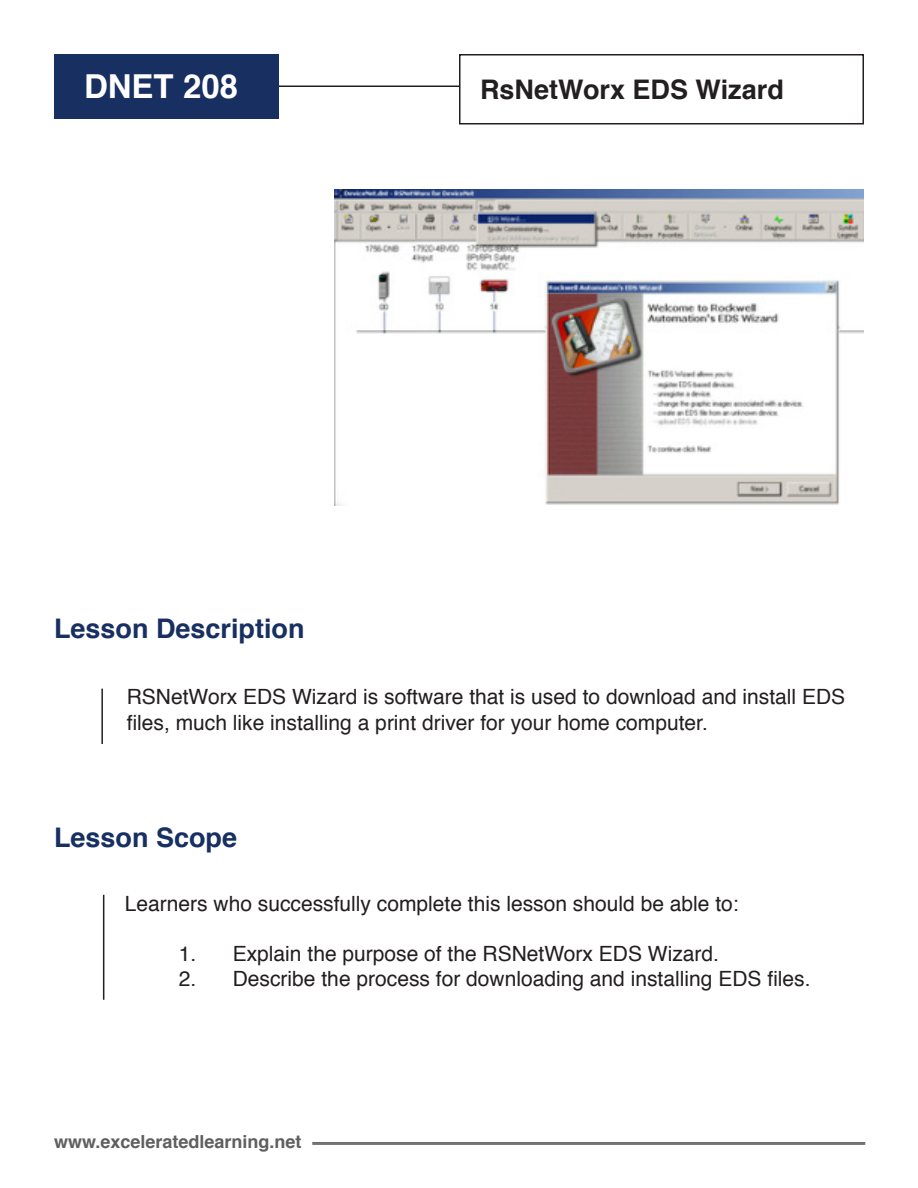
<style>
.page{position:relative;width:918px;height:1188px;background:#fff}
.page>*{position:absolute;margin:0;border:0;box-sizing:border-box;transform-origin:0 0}
.t1{font:700 33px "Helvetica";color:#fff}
.t2{font:700 27px "Helvetica";color:#182f61}
.t3{font:700 27px "Helvetica";color:#231f20}
.t4{font:21px/25.2px "Helvetica";color:#231f20}
.t5{font:700 18px "Helvetica";color:#5f5f5f}
</style>
<div class="page">
<hr style="left:312px;top:1143px;width:553px;height:1px;background:#231f20">
<hr style="left:312px;top:1144px;width:553px;height:1px;background:#231f20">
<hr style="left:258px;top:86px;width:201px;height:1px;background:#231f20">
<div style="left:54px;top:55px;width:225px;height:64px;background:#182f61"></div>
<div style="left:459px;top:54px;width:405px;height:70px;border:2px solid #231f20"></div>
<hr style="left:101px;top:689px;width:2px;height:55px;background:#231f20">
<hr style="left:103px;top:895px;width:1px;height:105px;background:#231f20">
<img style="left:334px;top:189px;width:530px;height:317px">
<p class="t1" style="left:84px;top:60px;width:156px">DNET 208</p>
<p class="t3" style="left:480px;top:68px;width:305px">RsNetWorx EDS Wizard</p>
<p class="t2" style="left:54px;top:607px;width:252px">Lesson Description</p>
<p class="t4" style="left:127px;top:685px;width:720px">RSNetWorx EDS Wizard is software that is used to download and install EDS files, much like installing a print driver for your home computer.</p>
<p class="t2" style="left:54px;top:816px;width:185px">Lesson Scope</p>
<p class="t4" style="left:125px;top:891px;width:615px">Learners who successfully complete this lesson should be able to:</p>
<p class="t4" style="left:179px;top:942px;width:542px">1. Explain the purpose of the RSNetWorx EDS Wizard.</p>
<p class="t4" style="left:179px;top:967px;width:633px">2. Describe the process for downloading and installing EDS files.</p>
<p class="t5" style="left:54px;top:1127px;width:249px">www.exceleratedlearning.net</p>
</div>
